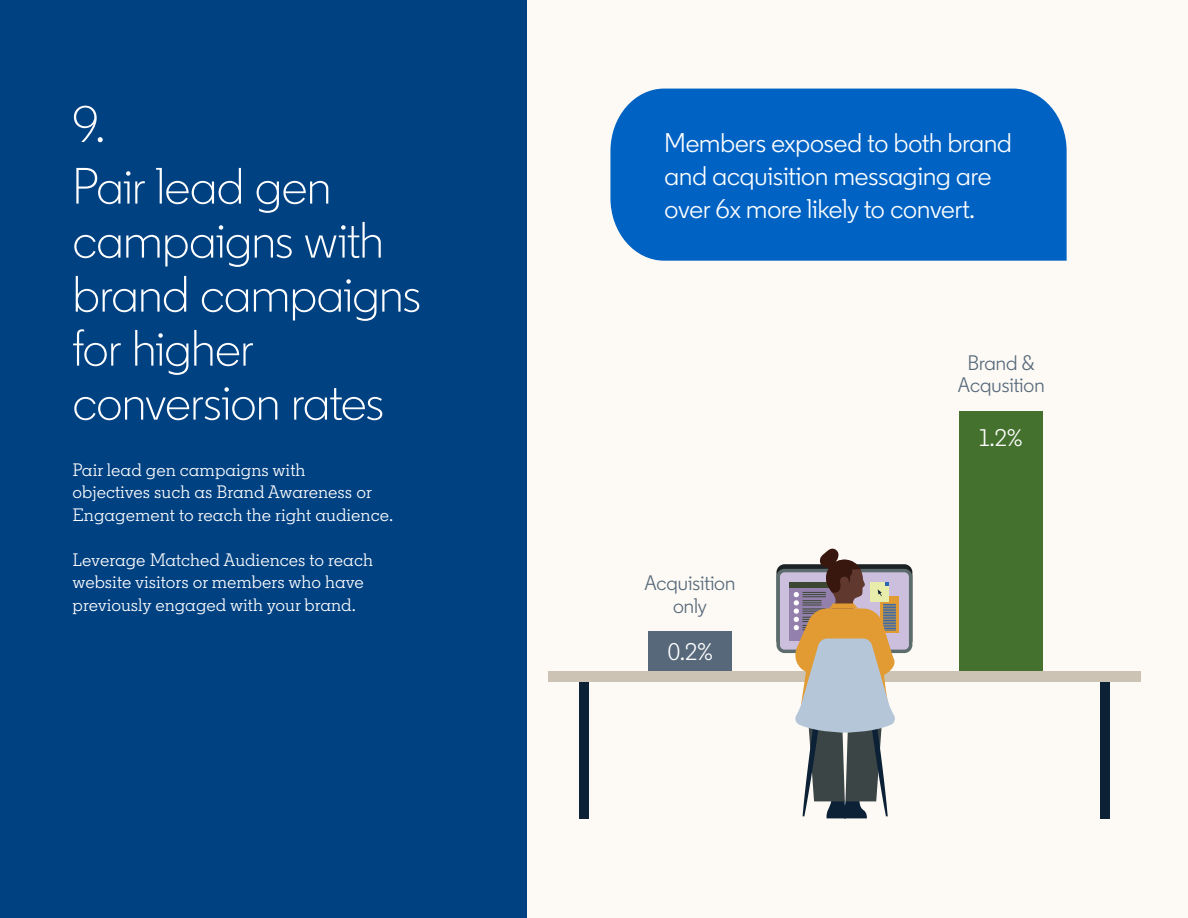
<style>
.page{position:relative;width:1188px;height:918px;background:#fdfaf5}
.page>*{position:absolute;margin:0;border:0;box-sizing:border-box;transform-origin:0 0}
.t1{font:300 51px/54px "Community";letter-spacing:-.01em;color:#fff}
.t2{font:27px/33px "Community";color:#fff}
.t3{font:24px "Community";color:#fff}
.t4{font:21px/22.5px "Community";color:#56687a;text-align:center}
.t5{font:18px/22.5px "Community Slab";color:#fff}
</style>
<div class="page">
<div style="left:0;top:0;width:526px;height:918px;background:#004182"></div>
<div style="left:648px;top:632px;width:84px;height:44px;background:#56687a"></div>
<div style="left:960px;top:411px;width:83px;height:265px;background:#44712e"></div>
<div style="left:1100px;top:676px;width:10px;height:142px;background:#0d2136"></div>
<div style="left:579px;top:676px;width:10px;height:142px;background:#0d2136"></div>
<div style="left:548px;top:672px;width:593px;height:10px;background:#ccc3b5"></div>
<svg style="left:776px;top:548px;width:136px;height:270px"></svg>
<div style="left:610px;top:89px;width:457px;height:172px;background:#0063c4"></div>
<h1 class="t1" style="left:73px;top:98px;width:34px">9.</h1>
<h1 class="t1" style="left:73px;top:159px;width:350px">Pair lead gen campaigns with brand campaigns for higher conversion rates</h1>
<p class="t5" style="left:73px;top:458px;width:322px">Pair lead gen campaigns with<br>objectives such as Brand Awareness or<br>Engagement to reach the right audience.</p>
<p class="t5" style="left:73px;top:548px;width:302px">Leverage Matched Audiences to reach website visitors or members who have previously engaged with your brand.</p>
<h2 class="t2" style="left:665px;top:126px;width:349px">Members exposed to both brand and acquisition messaging are over 6x more likely to convert.</h2>
<p class="t4" style="left:958px;top:351px;width:88px">Brand &amp;<br>Acqusition</p>
<p class="t4" style="left:644px;top:572px;width:93px">Acquisition only</p>
<h3 class="t3" style="left:667px;top:637px;width:48px">0.2%</h3>
<h3 class="t3" style="left:980px;top:423px;width:45px">1.2%</h3>
</div>
